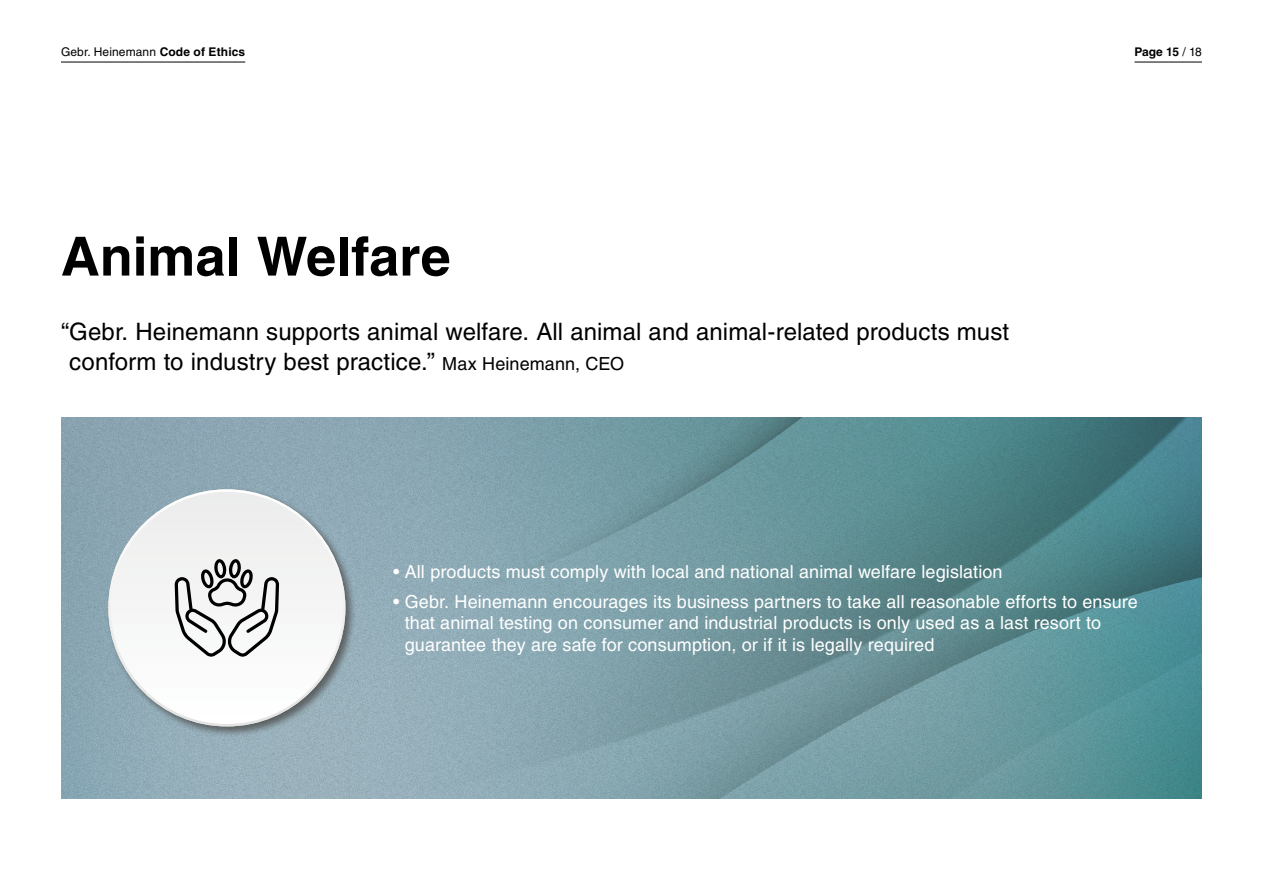
<style>
.page{position:relative;width:1263px;height:893px;background:#fff}
.page>*{position:absolute;margin:0;border:0;box-sizing:border-box;transform-origin:0 0}
.t1{font:700 54px "Helvetica LT Std";color:#000}
.t2{font:24px/30px "Helvetica LT Std";letter-spacing:.005em;color:#000}
.t3{font:18px/21.6px "Helvetica LT Std";letter-spacing:.005em;color:#fff}
.t4{font:12px "Helvetica LT Std";letter-spacing:.01em;color:#000}
.t5{font:700 12px "Helvetica LT Std";letter-spacing:-.02em;color:#000}
.s1{font-weight:700}
.s2{font-weight:400}
.s3{font-size:18px}
</style>
<div class="page">
<hr style="left:61px;top:62px;width:184px;height:1px;background:#000">
<hr style="left:1134px;top:62px;width:68px;height:1px;background:#000">
<img style="left:61px;top:418px;width:1141px;height:380px">
<div style="left:106px;top:487px;width:251px;height:250px;background:#494948;opacity:.75"></div>
<svg style="left:108px;top:489px;width:237px;height:237px"></svg>
<svg style="left:175px;top:559px;width:104px;height:98px"></svg>
<p class="t4" style="left:61px;top:45px;width:186px">Gebr. Heinemann <span class="s1">Code of Ethics</span></p>
<p class="t5" style="left:1134px;top:44px;width:69px">Page 15 <span class="s2">/ 18</span></p>
<p class="t1" style="left:61px;top:224px;width:391px">Animal Welfare</p>
<p class="t2" style="left:69px;top:317px;width:941px;text-indent:-8px">“Gebr. Heinemann supports animal welfare. All animal and animal-related products must conform to industry best practice.” <span class="s3">Max Heinemann, CEO</span></p>
<p class="t3" style="left:393px;top:561px;width:611px">• All products must comply with local and national animal welfare legislation</p>
<p class="t3" style="left:405px;top:591px;width:734px;text-indent:-12px">• Gebr. Heinemann encourages its business partners to take all reasonable efforts to ensure that animal testing on consumer and industrial products is only used as a last resort to guarantee they are safe for consumption, or if it is legally required</p>
</div>
